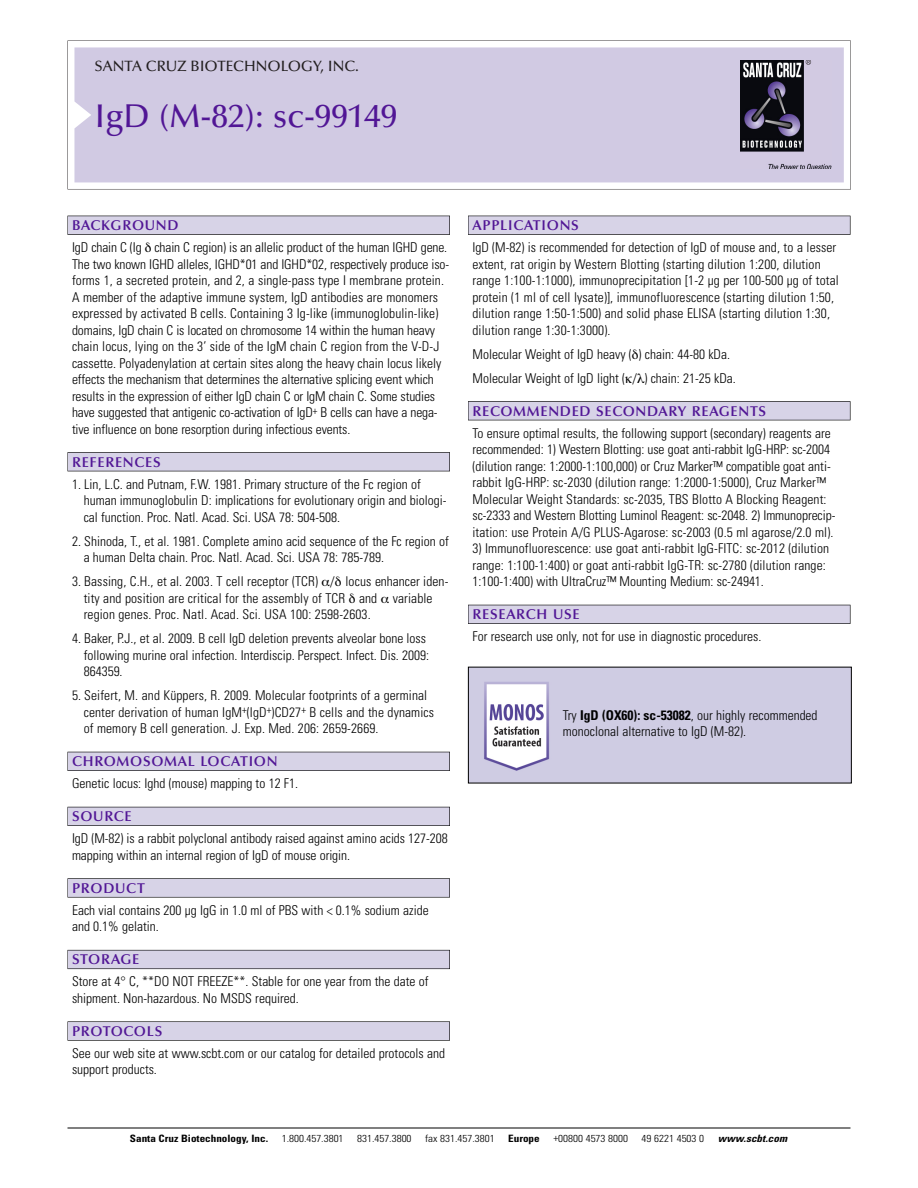
<style>
.page{position:relative;width:918px;height:1188px;background:#fff}
.page>*{position:absolute;margin:0;border:0;box-sizing:border-box;transform-origin:0 0}
.t1{font:500 33px "Optima";color:#511695}
.t2{font:500 15px "Optima";color:#231f20}
.t3{font:600 14.25px "Optima";letter-spacing:.05em;color:#511695}
.t4{font:300 condensed 13.5px/16.5px "Univers";color:#000}
.t5{font:300 condensed 10.2px "Univers";color:#000;scale:1.1 1}
.t6{font:700 condensed 10.2px "Univers";color:#000;scale:1.1 1}
.t7{font:italic 700 condensed 10.2px "Univers";letter-spacing:.005em;color:#000;scale:1.1 1}
.s1{font-weight:700}
</style>
<div class="page">
<svg style="left:68px;top:40px;width:783px;height:149px"></svg>
<div style="left:74px;top:47px;width:770px;height:135px;background:#d1cae3"></div>
<img style="left:741px;top:60px;width:90px;height:108px">
<div style="left:68px;top:216px;width:382px;height:19px;background:#525155"></div>
<div style="left:68px;top:216px;width:381px;height:18px;background:#d7d3e7"></div>
<div style="left:68px;top:452px;width:382px;height:19px;background:#525155"></div>
<div style="left:68px;top:453px;width:381px;height:18px;background:#d7d3e7"></div>
<div style="left:68px;top:752px;width:382px;height:19px;background:#525158"></div>
<div style="left:68px;top:752px;width:381px;height:18px;background:#d7d3e7"></div>
<div style="left:68px;top:807px;width:382px;height:19px;background:#54535a"></div>
<div style="left:68px;top:807px;width:381px;height:18px;background:#d7d3e7"></div>
<svg style="left:68px;top:878px;width:382px;height:20px"></svg>
<div style="left:68px;top:879px;width:381px;height:18px;background:#d7d3e7"></div>
<div style="left:68px;top:950px;width:382px;height:19px;background:#66646e"></div>
<div style="left:68px;top:950px;width:381px;height:18px;background:#d7d3e7"></div>
<div style="left:68px;top:1021px;width:382px;height:20px;background:#616161"></div>
<div style="left:68px;top:1022px;width:381px;height:18px;background:#d7d3e7"></div>
<div style="left:468px;top:216px;width:382px;height:19px;background:#525155"></div>
<div style="left:468px;top:216px;width:382px;height:18px;background:#d7d3e7"></div>
<div style="left:468px;top:401px;width:382px;height:19px;background:#525155"></div>
<div style="left:468px;top:402px;width:382px;height:18px;background:#d7d3e7"></div>
<div style="left:468px;top:605px;width:382px;height:19px;background:#525158"></div>
<div style="left:468px;top:605px;width:382px;height:18px;background:#d7d3e7"></div>
<hr style="left:68px;top:1128px;width:782px;height:1px;background:#000">
<img style="left:470px;top:669px;width:380px;height:112px">
<p class="t2" style="left:94px;top:61px;width:266px">SANTA CRUZ BIOTECHNOLOGY, INC.</p>
<h1 class="t1" style="left:94px;top:103px;width:304px">IgD (M-82): sc-99149</h1>
<p class="t3" style="left:72px;top:219px;width:108px">BACKGROUND</p>
<p class="t4" style="left:72px;top:240px;width:379px">IgD chain C (Ig chain C region) is an allelic product of the human IGHD gene.<br>The two known IGHD alleles, IGHD*01 and IGHD*02, respectively produce iso&shy;forms 1, a secreted protein, and 2, a single-pass type I membrane protein.<br>A member of the adaptive immune system, IgD antibodies are monomers expressed by activated B cells. Containing 3 Ig-like (immunoglobulin-like) domains, IgD chain C is located on chromosome 14 within the human heavy chain locus, lying on the 3’ side of the IgM chain C region from the V-D-J cassette. Polyadenylation at certain sites along the heavy chain locus likely effects the mechanism that determines the alternative splicing event which results in the expression of either IgD chain C or IgM chain C. Some studies have suggested that antigenic co-activation of IgD<sup>+</sup> B cells can have a nega&shy;tive influence on bone resorption during infectious events.</p>
<p class="t3" style="left:72px;top:456px;width:90px">REFERENCES</p>
<p class="t4" style="left:84px;top:477px;width:364px;text-indent:-12px">1. Lin, L.C. and Putnam, F.W. 1981. Primary structure of the Fc region of human immunoglobulin D: implications for evolutionary origin and biologi&shy;cal function. Proc. Natl. Acad. Sci. USA 78: 504-508.</p>
<p class="t4" style="left:84px;top:534px;width:367px;text-indent:-12px">2. Shinoda, T., et al. 1981. Complete amino acid sequence of the Fc region of a human Delta chain. Proc. Natl. Acad. Sci. USA 78: 785-789.</p>
<p class="t4" style="left:84px;top:574px;width:366px;text-indent:-12px">3. Bassing, C.H., et al. 2003. T cell receptor (TCR) / locus enhancer iden&shy;tity and position are critical for the assembly of TCR and variable region genes. Proc. Natl. Acad. Sci. USA 100: 2598-2603.</p>
<p class="t4" style="left:84px;top:631px;width:347px;text-indent:-12px">4. Baker, P.J., et al. 2009. B cell IgD deletion prevents alveolar bone loss following murine oral infection. Interdiscip. Perspect. Infect. Dis. 2009:<br>864359.</p>
<p class="t4" style="left:84px;top:688px;width:352px;text-indent:-12px">5. Seifert, M. and Küppers, R. 2009. Molecular footprints of a germinal center derivation of human IgM<sup>+</sup>(IgD<sup>+</sup>)CD27<sup>+</sup> B cells and the dynamics of memory B cell generation. J. Exp. Med. 206: 2659-2669.</p>
<p class="t3" style="left:72px;top:756px;width:207px">CHROMOSOMAL LOCATION</p>
<p class="t4" style="left:72px;top:776px;width:228px">Genetic locus: Ighd (mouse) mapping to 12 F1.</p>
<p class="t3" style="left:72px;top:811px;width:61px">SOURCE</p>
<p class="t4" style="left:72px;top:831px;width:377px">IgD (M-82) is a rabbit polyclonal antibody raised against amino acids 127-208 mapping within an internal region of IgD of mouse origin.</p>
<p class="t3" style="left:72px;top:882px;width:74px">PRODUCT</p>
<p class="t4" style="left:72px;top:903px;width:358px">Each vial contains 200 µg IgG in 1.0 ml of PBS with &lt; 0.1% sodium azide and 0.1% gelatin.</p>
<p class="t3" style="left:72px;top:954px;width:69px">STORAGE</p>
<p class="t4" style="left:72px;top:974px;width:358px">Store at 4° C, **DO NOT FREEZE**. Stable for one year from the date of shipment. Non-hazardous. No MSDS required.</p>
<p class="t3" style="left:72px;top:1025px;width:92px">PROTOCOLS</p>
<p class="t4" style="left:72px;top:1046px;width:375px">See our web site at www.scbt.com or our catalog for detailed protocols and support products.</p>
<p class="t3" style="left:473px;top:219px;width:108px">APPLICATIONS</p>
<p class="t4" style="left:473px;top:240px;width:368px">IgD (M-82) is recommended for detection of IgD of mouse and, to a lesser extent, rat origin by Western Blotting (starting dilution 1:200, dilution range 1:100-1:1000), immunoprecipitation [1-2 µg per 100-500 µg of total protein (1 ml of cell lysate)], immunofluorescence (starting dilution 1:50, dilution range 1:50-1:500) and solid phase ELISA (starting dilution 1:30, dilution range 1:30-1:3000).</p>
<p class="t4" style="left:473px;top:343px;width:265px;line-height:24px">Molecular Weight of IgD heavy ( ) chain: 44-80 kDa.<br>Molecular Weight of IgD light ( / ) chain: 21-25 kDa.</p>
<p class="t3" style="left:473px;top:405px;width:295px">RECOMMENDED SECONDARY REAGENTS</p>
<p class="t4" style="left:473px;top:426px;width:364px">To ensure optimal results, the following support (secondary) reagents are recommended: 1) Western Blotting: use goat anti-rabbit IgG-HRP: sc-2004 (dilution range: 1:2000-1:100,000) or Cruz Marker™ compatible goat anti&shy;rabbit IgG-HRP: sc-2030 (dilution range: 1:2000-1:5000), Cruz Marker™ Molecular Weight Standards: sc-2035, TBS Blotto A Blocking Reagent: sc-2333 and Western Blotting Luminol Reagent: sc-2048. 2) Immunoprecip&shy;itation: use Protein A/G PLUS-Agarose: sc-2003 (0.5 ml agarose/2.0 ml).</p>
<p class="t4" style="left:473px;top:541px;width:358px">3) Immunofluorescence: use goat anti-rabbit IgG-FITC: sc-2012 (dilution range: 1:100-1:400) or goat anti-rabbit IgG-TR: sc-2780 (dilution range:<br>1:100-1:400) with UltraCruz™ Mounting Medium: sc-24941.</p>
<p class="t3" style="left:473px;top:609px;width:109px">RESEARCH USE</p>
<p class="t4" style="left:473px;top:629px;width:290px">For research use only, not for use in diagnostic procedures.</p>
<p class="t4" style="left:563px;top:708px;width:256px">Try <span class="s1">IgD (OX60): sc-53082</span>, our highly recommended monoclonal alternative to IgD (M-82).</p>
<p class="t6" style="left:130px;top:1135px;width:127px">Santa Cruz Biotechnology, Inc.</p>
<p class="t5" style="left:282px;top:1135px;width:58px">1.800.457.3801</p>
<p class="t5" style="left:357px;top:1135px;width:51px">831.457.3800</p>
<p class="t5" style="left:425px;top:1135px;width:65px">fax 831.457.3801</p>
<p class="t6" style="left:508px;top:1135px;width:30px">Europe</p>
<p class="t5" style="left:553px;top:1135px;width:69px">+00800 4573 8000</p>
<p class="t5" style="left:642px;top:1135px;width:58px">49 6221 4503 0</p>
<p class="t7" style="left:718px;top:1135px;width:64px">www.scbt.com</p>
</div>
